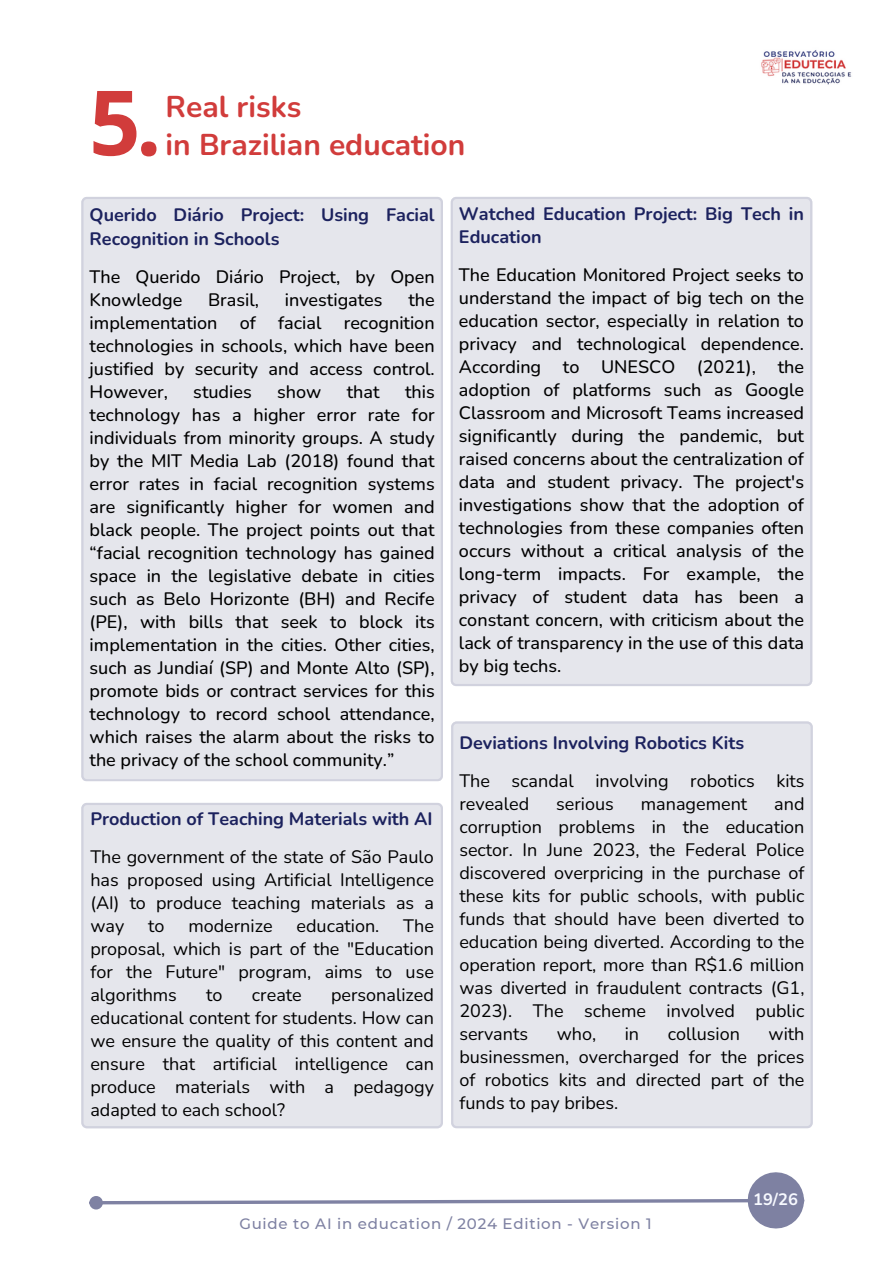
<style>
.page{position:relative;width:894px;height:1264px;background:#fff}
.page>*{position:absolute;margin:0;border:0;box-sizing:border-box;transform-origin:0 0}
.t1{font:700 90px "Open Sans";color:#d13c3b}
.t2{font:700 30px "Nunito";color:#d13c3b}
.t3{font:500 18px/23px "Nunito";color:#000;text-align:justify}
.t4{font:18px/23px "Nunito";color:#000;text-align:justify}
.t5{font:700 18px/23px "Nunito";color:#1c225e}
.t6{font:700 16.5px "Nunito";color:#f7f9ff}
.t7{font:500 15px "Montserrat";letter-spacing:.05em;color:#7e81a2}
</style>
<div class="page">
<img style="left:752px;top:15px;width:104px;height:105px;border-radius:50%">
<div style="left:81px;top:197px;width:361px;height:584px;background:#e5e6ec"></div>
<div style="left:81px;top:803px;width:361px;height:325px;background:#e5e6ec"></div>
<div style="left:450px;top:197px;width:361px;height:489px;background:#e5e6ec"></div>
<div style="left:451px;top:721px;width:361px;height:407px;background:#e5e6ec"></div>
<div style="left:91px;top:1197px;width:10px;height:10px;background:#7f82a3;border-radius:50%"></div>
<div style="left:89px;top:1195px;width:14px;height:14px;border:3px solid #7f82a3;border-radius:50%"></div>
<div style="left:790px;top:1193px;width:14px;height:14px;border:3px solid #7f82a3;border-radius:50%"></div>
<svg style="left:99px;top:1172px;width:704px;height:56px"></svg>
<h2 class="t1" style="left:89px;top:59px;width:74px">5.</h2>
<h1 class="t2" style="left:166px;top:86px;width:137px">Real risks</h1>
<h1 class="t2" style="left:166px;top:125px;width:301px">in Brazilian education</h1>
<h3 class="t5" style="left:90px;top:204px;width:346px">Querido Diário Project: Using Facial<br>Recognition in Schools</h3>
<h3 class="t3" style="left:90px;top:265px;width:346px">The Querido Diário Project, by Open<br>Knowledge</h3>
<h3 class="t3" style="left:90px;top:288px;width:346px;text-indent:318px">the implementation of facial recognition technologies in schools, which have been justified by security and access control.<br>However,</h3>
<h3 class="t3" style="left:208px;top:288px;width:52px">Brasil,</h3>
<h3 class="t3" style="left:285px;top:288px;width:99px">investigates</h3>
<h3 class="t3" style="left:90px;top:380px;width:346px;text-indent:315px">this technology has a higher error rate for individuals from minority groups. A study by the MIT Media Lab (2018) found that error rates in facial recognition systems are significantly higher for women and black people. The project points out that “facial recognition technology has gained space in the legislative debate in cities such as Belo Horizonte (BH) and Recife (PE), with bills that seek to block its implementation in the cities. Other cities, such as Jundiaí (SP) and Monte Alto (SP), promote bids or contract services for this technology to record school attendance, which raises the alarm about the risks to the privacy of the school community.”</h3>
<h3 class="t3" style="left:193px;top:380px;width:60px">studies</h3>
<h3 class="t3" style="left:277px;top:380px;width:46px">show</h3>
<h3 class="t3" style="left:347px;top:380px;width:34px">that</h3>
<h3 class="t5" style="left:90px;top:807px;width:344px">Production of Teaching Materials with AI</h3>
<h4 class="t4" style="left:90px;top:845px;width:345px">The government of the state of São Paulo has proposed using Artificial Intelligence (AI) to produce teaching materials as a way</h4>
<h4 class="t4" style="left:90px;top:914px;width:345px;text-indent:313px">The proposal, which is part of the "Education for the Future" program, aims to use algorithms</h4>
<h4 class="t4" style="left:148px;top:914px;width:18px">to</h4>
<h4 class="t4" style="left:188px;top:914px;width:86px">modernize</h4>
<h4 class="t4" style="left:296px;top:914px;width:84px">education.</h4>
<h4 class="t4" style="left:90px;top:983px;width:345px;text-indent:241px">personalized educational content for students. How can we ensure the quality of this content and ensure that artificial intelligence can produce materials with a pedagogy adapted to each school?</h4>
<h4 class="t4" style="left:206px;top:983px;width:18px">to</h4>
<h4 class="t4" style="left:252px;top:983px;width:51px">create</h4>
<h3 class="t5" style="left:459px;top:202px;width:346px">Watched Education Project: Big Tech in<br>Education</h3>
<h3 class="t3" style="left:459px;top:263px;width:346px">The Education Monitored Project seeks to understand the impact of big tech on the education sector, especially in relation to privacy and technological dependence.<br>According to UNESCO (2021), the adoption of platforms such as Google Classroom and Microsoft Teams increased significantly during the pandemic, but raised concerns about the centralization of data and student privacy. The project's investigations show that the adoption of technologies from these companies often occurs without a critical analysis of the long-term impacts. For example, the privacy of student data has been a constant concern, with criticism about the lack of transparency in the use of this data by big techs.</h3>
<h3 class="t5" style="left:459px;top:732px;width:286px">Deviations Involving Robotics Kits</h3>
<h4 class="t4" style="left:459px;top:770px;width:346px">The scandal involving robotics kits revealed</h4>
<h4 class="t4" style="left:459px;top:793px;width:346px;text-indent:315px">and corruption problems in the education sector. In June 2023, the Federal Police discovered overpricing in the purchase of these kits for public schools, with public funds that should have been diverted to education being diverted. According to the operation report, more than R$1.6 million was diverted in fraudulent contracts (G1, 2023). The scheme involved public servants</h4>
<h4 class="t4" style="left:556px;top:793px;width:59px">serious</h4>
<h4 class="t4" style="left:640px;top:793px;width:108px">management</h4>
<h4 class="t4" style="left:459px;top:1023px;width:346px;text-indent:309px">with businessmen, overcharged for the prices of robotics kits and directed part of the funds to pay bribes.</h4>
<h4 class="t4" style="left:556px;top:1023px;width:41px">who,</h4>
<h4 class="t4" style="left:624px;top:1023px;width:16px">in</h4>
<h4 class="t4" style="left:667px;top:1023px;width:74px">collusion</h4>
<p class="t6" style="left:753px;top:1188px;width:46px">19/26</p>
<h3 class="t7" style="left:239px;top:1214px;width:413px">Guide to AI in education / 2024 Edition - Version 1</h3>
</div>
